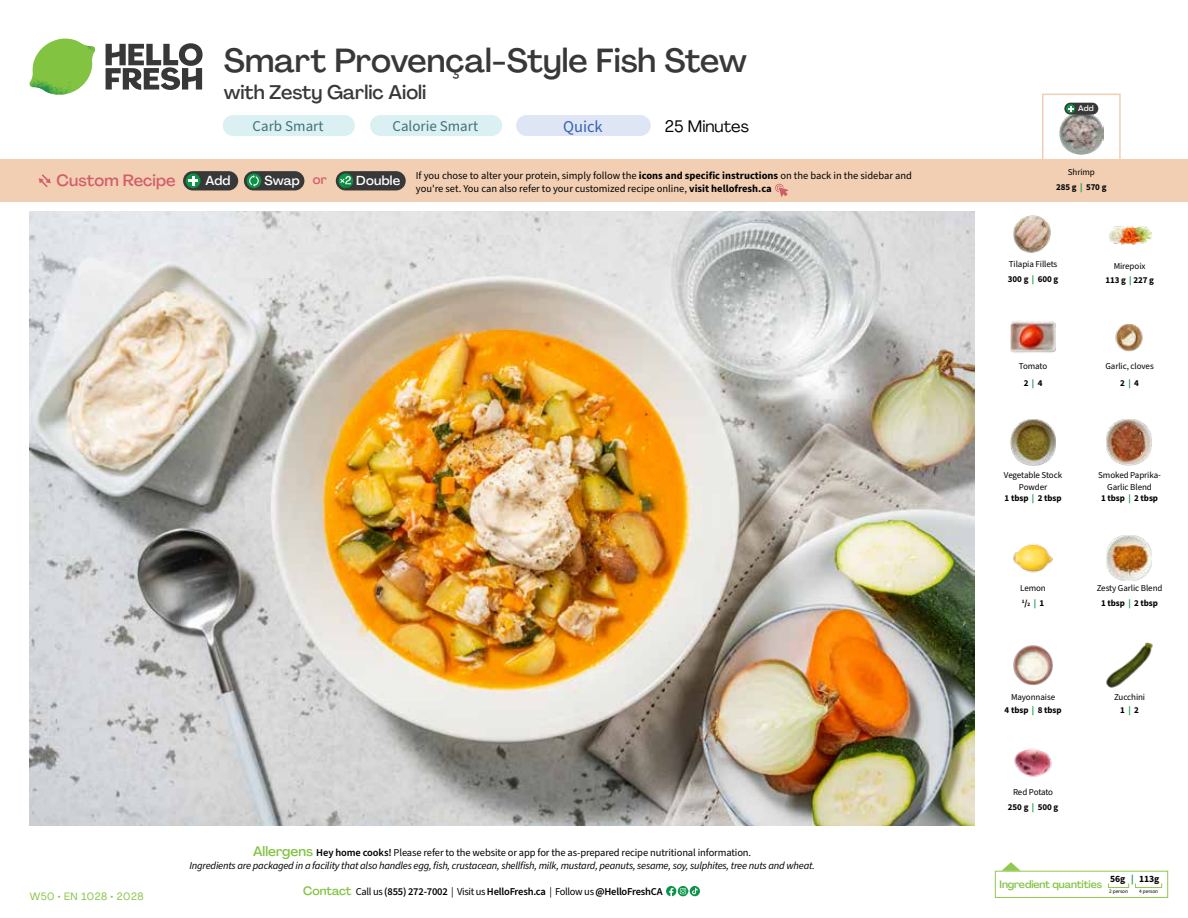
<style>
.page{position:relative;width:1188px;height:918px;background:#fff}
.page>*{position:absolute;margin:0;border:0;box-sizing:border-box;transform-origin:0 0}
.t1{font:500 33px "Agrandir";color:#383839}
.t2{font:500 19.5px "Agrandir";color:#383839}
.t3{font:16.5px "Agrandir";color:#000}
.t4{font:16.5px "Source Sans Pro";color:#3763af}
.t5{font:500 16.2px "Agrandir";color:#d15f6a}
.t6{font:15px "Source Sans Pro";color:#43717b}
.t7{font:500 12.9px "Agrandir";letter-spacing:.015em;color:#fff}
.t8{font:italic 10.5px/13.5px "Source Sans Pro";letter-spacing:-.02em;color:#000;text-align:center}
.t9{font:10.5px "Source Sans Pro";color:#000}
.t10{font:600 10.5px "Source Sans Pro";letter-spacing:-.02em;color:#000}
.t11{font:500 10.5px "Agrandir";letter-spacing:-.01em;color:#82c341}
.t12{font:10.5px "Agrandir";letter-spacing:.05em;color:#82c341}
.t13{font:700 9.6px "Source Sans Pro";color:#000}
.t14{font:9px/11.7px "Source Sans Pro";letter-spacing:-.01em;color:#000;text-align:center}
.t15{font:700 9px/15.3px "Source Sans Pro";color:#000;text-align:center}
.t16{font:500 7.95px "Agrandir";color:#fff}
.t17{font:5.25px "Source Sans Pro";letter-spacing:-.01em;color:#000}
.t18{font:700 5.25px "Source Sans Pro";color:#000}
.s1{color:#d15f6a}
.s2{font-weight:400}
.s3{color:#0b9446}
.s4{font-weight:700}
.s5{font-weight:700;color:#0b9446}
.s6{font-size:9px}
.s7{font-size:9px;color:#0b9446}
.s8{font-family:"Agrandir";font-weight:500;font-style:normal;font-size:13.5px;color:#82c341}
.s9{font-weight:600;font-style:normal}
.s10{font-style:normal}
.s11{font-family:"Agrandir";font-weight:500;font-size:12px;color:#82c341}
</style>
<div class="page">
<svg style="left:106px;top:43px;width:97px;height:47px"></svg>
<svg style="left:34px;top:39px;width:59px;height:38px"></svg>
<img style="left:65px;top:39px;width:30px;height:25px">
<img style="left:33px;top:60px;width:56px;height:10px">
<img style="left:29px;top:64px;width:58px;height:31px">
<img style="left:64px;top:70px;width:25px;height:24px">
<img style="left:30px;top:211px;width:945px;height:615px">
<svg style="left:690px;top:886px;width:10px;height:10px"></svg>
<svg style="left:666px;top:886px;width:32px;height:10px"></svg>
<svg style="left:1002px;top:862px;width:19px;height:9px"></svg>
<div style="left:995px;top:871px;width:173px;height:27px;border:1px solid #91c84e"></div>
<div style="left:1108px;top:883px;width:21px;height:5px;border:1px solid #91c84e"></div>
<div style="left:1135px;top:883px;width:27px;height:5px;border:1px solid #91c84e"></div>
<img style="left:1011px;top:321px;width:45px;height:32px">
<img style="left:1115px;top:324px;width:28px;height:28px">
<img style="left:1011px;top:420px;width:45px;height:45px">
<img style="left:1106px;top:420px;width:46px;height:45px">
<img style="left:1013px;top:544px;width:40px;height:29px">
<img style="left:1106px;top:536px;width:46px;height:45px">
<img style="left:1013px;top:645px;width:40px;height:40px">
<img style="left:1014px;top:748px;width:38px;height:29px">
<img style="left:1109px;top:225px;width:43px;height:20px">
<img style="left:1013px;top:215px;width:38px;height:38px">
<img style="left:1107px;top:643px;width:45px;height:45px">
<div style="left:0;top:160px;width:1188px;height:42px;background:#f2cfb3"></div>
<svg style="left:39px;top:174px;width:12px;height:13px"></svg>
<div style="left:336px;top:171px;width:70px;height:19px;background:#383839;border-radius:10px"></div>
<svg style="left:338px;top:173px;width:15px;height:15px"></svg>
<div style="left:341px;top:180px;width:11px;height:11px;background:#000;opacity:.35"></div>
<svg style="left:339px;top:176px;width:12px;height:8px"></svg>
<div style="left:244px;top:171px;width:60px;height:19px;background:#383839;border-radius:10px"></div>
<div style="left:247px;top:173px;width:14px;height:15px;background:#0b9446;border-radius:50%"></div>
<svg style="left:249px;top:175px;width:10px;height:12px"></svg>
<div style="left:183px;top:171px;width:55px;height:19px;background:#383839;border-radius:10px"></div>
<div style="left:186px;top:173px;width:14px;height:15px;background:#0b9446;border-radius:50%"></div>
<svg style="left:188px;top:176px;width:10px;height:10px"></svg>
<svg style="left:775px;top:183px;width:13px;height:14px"></svg>
<div style="left:1042px;top:94px;width:79px;height:69px;border:2px solid #f2cfb3"></div>
<img style="left:1060px;top:114px;width:43px;height:41px">
<div style="left:1064px;top:103px;width:34px;height:12px;background:#383839;border-radius:6px"></div>
<svg style="left:1066px;top:104px;width:9px;height:9px"></svg>
<svg style="left:1068px;top:106px;width:5px;height:6px"></svg>
<div style="left:223px;top:115px;width:132px;height:21px;background:#dbf0f2;border-radius:10px"></div>
<div style="left:370px;top:115px;width:132px;height:21px;background:#dbf0f2;border-radius:10px"></div>
<div style="left:516px;top:115px;width:135px;height:21px;background:#dee5f4;border-radius:10px"></div>
<h3 class="t5" style="left:56px;top:170px;width:121px">Custom Recipe</h3>
<h1 class="t1" style="left:224px;top:40px;width:525px">Smart Provençal-Style Fish Stew</h1>
<h2 class="t2" style="left:224px;top:80px;width:204px">with Zesty Garlic Aioli</h2>
<h3 class="t3" style="left:665px;top:116px;width:86px">25 Minutes</h3>
<h3 class="t6" style="left:253px;top:116px;width:72px">Carb Smart</h3>
<h3 class="t6" style="left:392px;top:116px;width:87px">Calorie Smart</h3>
<h3 class="t4" style="left:563px;top:115px;width:41px">Quick</h3>
<p class="t16" style="left:1078px;top:103px;width:17px">Add</p>
<p class="t7" style="left:205px;top:172px;width:27px">Add</p>
<p class="t7" style="left:264px;top:172px;width:64px">Swap <span class="s1">or</span></p>
<p class="t7" style="left:356px;top:172px;width:45px">Double</p>
<p class="t15" style="left:1056px;top:165px;width:52px"><span class="s2">Shrimp<br></span>285 g <span class="s3">|</span> 570 g</p>
<p class="t9" style="left:416px;top:168px;width:498px">If you chose to alter your protein, simply follow the <span class="s4">icons and specific instructions</span> on the back in the sidebar and</p>
<p class="t9" style="left:416px;top:182px;width:357px">you're set. You can also refer to your customized recipe online, <span class="s4">visit hellofresh.ca</span></p>
<p class="t14" style="left:1008px;top:257px;width:52px;line-height:14.9px;text-align:left">Tilapia Fillets<br><span class="s4">300 g</span> <span class="s5">|</span> <span class="s4">600 g</span></p>
<p class="t14" style="left:1105px;top:258px;width:50px;line-height:14.9px">Mirepoix<br><span class="s4">113 g</span> <span class="s5">|</span> <span class="s4">227 g</span></p>
<p class="t14" style="left:1019px;top:357px;width:30px;line-height:17px">Tomato<br><span class="s4">2</span> <span class="s5">|</span> <span class="s4">4</span></p>
<p class="t14" style="left:1105px;top:357px;width:50px;line-height:17px">Garlic, cloves<br><span class="s4">2</span> <span class="s5">|</span> <span class="s4">4</span></p>
<p class="t14" style="left:1004px;top:470px;width:60px">Vegetable Stock<br>Powder<br><span class="s4">1 tbsp</span> <span class="s5">|</span> <span class="s4">2 tbsp</span></p>
<p class="t14" style="left:1098px;top:470px;width:64px">Smoked Paprika-<br>Garlic Blend<br><span class="s4">1 tbsp</span> <span class="s5">|</span> <span class="s4">2 tbsp</span></p>
<p class="t14" style="left:1020px;top:582px;width:27px">Lemon</p>
<p class="t18" style="left:1022px;top:599px;width:24px">1<span class="s6">/</span>2 <span class="s7">|</span> <span class="s6">1</span></p>
<p class="t14" style="left:1097px;top:581px;width:67px;line-height:14.9px">Zesty Garlic Blend<br><span class="s4">1 tbsp</span> <span class="s5">|</span> <span class="s4">2 tbsp</span></p>
<p class="t12" style="left:30px;top:890px;width:115px">W50 • EN 1028 • 2028</p>
<p class="t8" style="left:189px;top:846px;width:627px"><span class="s8">Allergens</span> <span class="s9">Hey home cooks!</span> <span class="s10">Please refer to the website or app for the as-prepared recipe nutritional information.<br></span>Ingredients are packaged in a facility that also handles egg, fish, crustacean, shellfish, milk, mustard, peanuts, sesame, soy, sulphites, tree nuts and wheat.</p>
<p class="t10" style="left:303px;top:885px;width:361px"><span class="s11">Contact</span> <span class="s2">Call us</span> (855) 272-7002 <span class="s2">| Visit us</span> HelloFresh.ca <span class="s2">| Follow us</span> @HelloFreshCA</p>
<p class="t14" style="left:1005px;top:691px;width:58px;line-height:12.8px">Mayonnaise<br><span class="s4">4 tbsp</span> <span class="s5">|</span> <span class="s4">8 tbsp</span></p>
<p class="t14" style="left:1114px;top:691px;width:33px;line-height:12.8px">Zucchini<br><span class="s4">1</span> <span class="s5">|</span> <span class="s4">2</span></p>
<p class="t14" style="left:1008px;top:785px;width:52px;line-height:14.9px">Red Potato<br><span class="s4">250 g</span> <span class="s5">|</span> <span class="s4">500 g</span></p>
<p class="t13" style="left:1110px;top:873px;width:50px">56g <span class="s3">|</span> 113g</p>
<p class="t17" style="left:1109px;top:888px;width:20px">2 person</p>
<p class="t17" style="left:1139px;top:888px;width:20px">4 person</p>
<p class="t11" style="left:1000px;top:878px;width:104px">Ingredient quantities</p>
</div>
